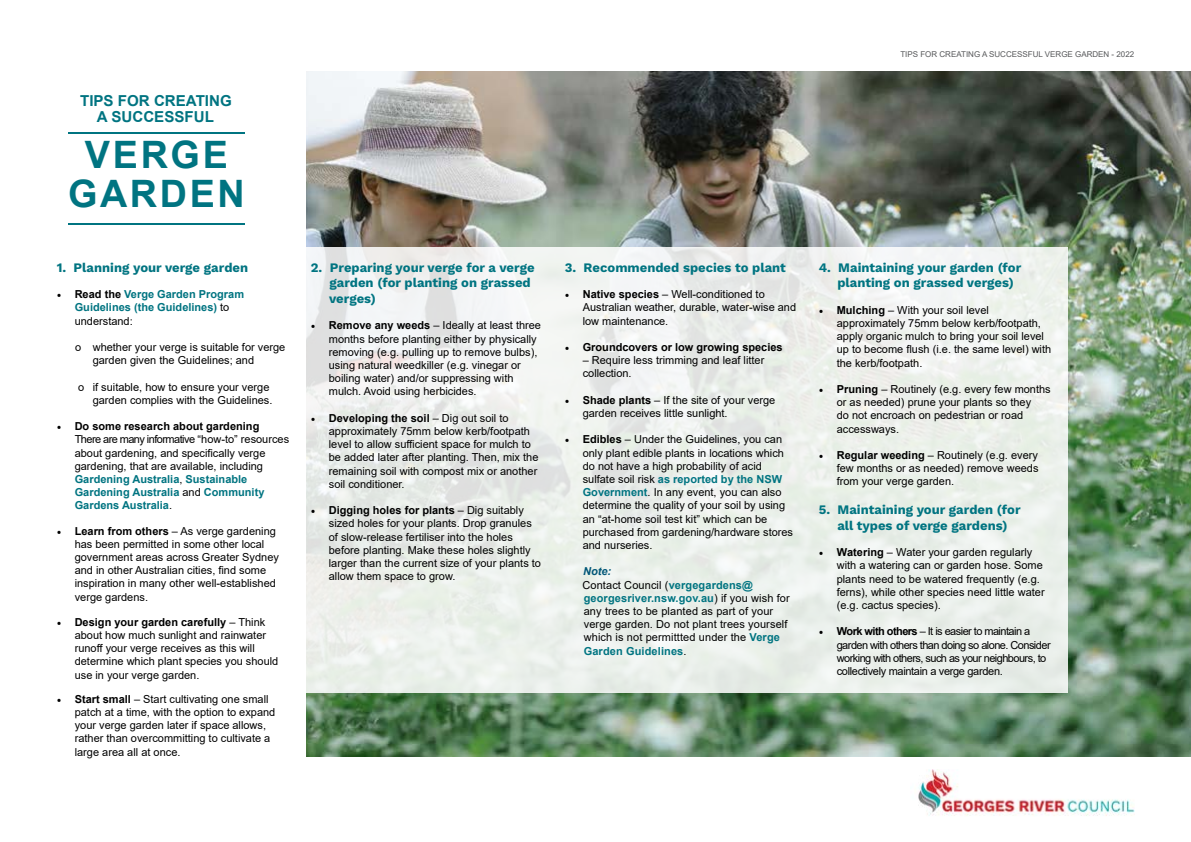
<style>
.page{position:relative;width:1191px;height:842px;background:#fff}
.page>*{position:absolute;margin:0;border:0;box-sizing:border-box;transform-origin:0 0}
.t1{font:700 37.8px/39px "Arial";letter-spacing:.07em;color:#007481;text-align:center}
.t2{font:700 15.1px/16.1px "Arial";color:#007481;text-align:center}
.t3{font:700 13px/15.6px "Work Sans";color:#007481}
.t4{font:11px/13.2px "Arial";color:#000}
.t5{font:11px/13.2px "Arial";letter-spacing:-.05em;color:#000}
.t6{font:700 11px/13.2px "Arial";color:#007481}
.t7{font:700 11px "Arial";color:#000}
.t8{font:8px "Arial";color:#58595b}
.s1{font-family:"Minion Pro";font-weight:400;font-size:12px;color:#000}
.s2{color:#000}
.s3{font-weight:400;color:#000}
.s4{font-family:"Minion Pro";font-size:12px}
.s5{font-weight:700}
.s6{font-weight:700;color:#007481}
.s7{font-family:"Minion Pro";font-weight:400;font-size:12px}
.s8{font-weight:700;font-style:italic;color:#005678}
</style>
<div class="page">
<hr style="left:68px;top:223px;width:177px;height:2px;background:#007481">
<hr style="left:68px;top:132px;width:177px;height:1px;background:#007481">
<img style="left:306px;top:72px;width:885px;height:685px">
<svg style="left:306px;top:248px;width:762px;height:445px;fill:#ecf0eb"></svg>
<img style="left:918px;top:769px;width:216px;height:47px">
<h2 class="t2" style="left:80px;top:93px;width:153px">TIPS FOR CREATING<br>A SUCCESSFUL</h2>
<h1 class="t1" style="left:68px;top:136px;width:178px">VERGE<br>GARDEN</h1>
<p class="t3" style="left:57px;top:260px;width:193px">1. Planning your verge garden</p>
<p class="t6" style="left:75px;top:288px;width:171px;text-indent:-18px"><span class="s1">•</span> <span class="s2">Read the</span> Verge Garden Program<br>Guidelines (the Guidelines) <span class="s3">to understand:</span></p>
<p class="t4" style="left:93px;top:340px;width:194px;text-indent:-18px">o whether your verge is suitable for verge garden given the Guidelines; and</p>
<p class="t4" style="left:78px;top:380px;width:196px;text-align:right">o if suitable, how to ensure your verge garden complies with the Guidelines.</p>
<p class="t4" style="left:75px;top:420px;width:216px;text-indent:-18px"><span class="s4">•</span> <span class="s5">Do some research about gardening<br></span>There are many informative “how-to” resources about gardening, and specifically verge gardening, that are available, including <span class="s6">Gardening Australia</span>, <span class="s6">Sustainable Gardening Australia</span> and <span class="s6">Community Gardens Australia</span>.</p>
<p class="t4" style="left:75px;top:524px;width:206px;text-indent:-18px"><span class="s4">•</span> <span class="s5">Learn from others</span> – As verge gardening has been permitted in some other local government areas across Greater Sydney and in other Australian cities, find some inspiration in many other well-established verge gardens.</p>
<p class="t4" style="left:75px;top:615px;width:205px;text-indent:-18px"><span class="s4">•</span> <span class="s5">Design your garden carefully</span> – Think about how much sunlight and rainwater runoff your verge receives as this will determine which plant species you should use in your verge garden.</p>
<p class="t4" style="left:75px;top:692px;width:202px;text-indent:-18px"><span class="s4">•</span> <span class="s5">Start small</span> – Start cultivating one small patch at a time, with the option to expand your verge garden later if space allows, rather than overcommitting to cultivate a large area all at once.</p>
<p class="t3" style="left:329px;top:260px;width:207px;text-indent:-18px">2. Preparing your verge for a verge garden (for planting on grassed verges)</p>
<p class="t4" style="left:329px;top:319px;width:214px;text-indent:-18px"><span class="s4">•</span> <span class="s5">Remove any weeds</span> – Ideally at least three months before planting either by physically removing (e.g. pulling up to remove bulbs), using natural weedkiller (e.g. vinegar or boiling water) and/or suppressing with mulch. Avoid using herbicides.</p>
<p class="t4" style="left:329px;top:411px;width:211px;text-indent:-18px"><span class="s4">•</span> <span class="s5">Developing the soil</span> – Dig out soil to approximately 75mm below kerb/footpath level to allow sufficient space for mulch to be added later after planting. Then, mix the remaining soil with compost mix or another soil conditioner.</p>
<p class="t4" style="left:329px;top:504px;width:214px;text-indent:-18px"><span class="s4">•</span> <span class="s5">Digging holes for plants</span> – Dig suitably sized holes for your plants. Drop granules of slow-release fertiliser into the holes before planting. Make these holes slightly larger than the current size of your plants to allow them space to grow.</p>
<p class="t8" style="left:900px;top:49px;width:235px">TIPS FOR CREATING A SUCCESSFUL VERGE GARDEN - 2022</p>
<p class="t3" style="left:565px;top:260px;width:223px">3. Recommended species to plant</p>
<p class="t4" style="left:583px;top:288px;width:215px;text-indent:-18px"><span class="s4">•</span> <span class="s5">Native species</span> – Well-conditioned to<br>Australian weather, durable, water-wise and low maintenance.</p>
<p class="t7" style="left:565px;top:339px;width:219px"><span class="s7">•</span> Groundcovers or low growing species</p>
<p class="t4" style="left:583px;top:354px;width:183px">– Require less trimming and leaf litter collection.</p>
<p class="t4" style="left:583px;top:393px;width:194px;text-indent:-18px"><span class="s4">•</span> <span class="s5">Shade plants</span> – If the site of your verge garden receives little sunlight.</p>
<p class="t4" style="left:583px;top:433px;width:212px;text-indent:-18px"><span class="s4">•</span> <span class="s5">Edibles</span> – Under the Guidelines, you can only plant edible plants in locations which do not have a high probability of acid sulfate soil risk <span class="s6">as reported by the NSW Government</span>. In any event, you can also determine the quality of your soil by using an “at-home soil test kit” which can be purchased from gardening/hardware stores and nurseries.</p>
<p class="t4" style="left:582px;top:565px;width:209px"><span class="s8">Note:<br></span>Contact Council (<span class="s6">vergegardens@ georgesriver.nsw.gov.au</span>) if you wish for any trees to be planted as part of your verge garden. Do not plant trees yourself which is not permittted under the <span class="s6">Verge<br>Garden Guidelines</span>.</p>
<p class="t3" style="left:837px;top:260px;width:185px;text-indent:-19px">4. Maintaining your garden (for planting on grassed verges)</p>
<p class="t4" style="left:836px;top:303px;width:216px;text-indent:-18px"><span class="s4">•</span> <span class="s5">Mulching</span> – With your soil level approximately 75mm below kerb/footpath, apply organic mulch to bring your soil level up to become flush (i.e. the same level) with the kerb/footpath.</p>
<p class="t4" style="left:836px;top:382px;width:215px;text-indent:-18px"><span class="s4">•</span> <span class="s5">Pruning</span> – Routinely (e.g. every few months or as needed) prune your plants so they<br>do not encroach on pedestrian or road accessways.</p>
<p class="t4" style="left:836px;top:448px;width:203px;text-align:justify;text-indent:-18px"><span class="s4">•</span> <span class="s5">Regular weeding</span> – Routinely (e.g. every few months or as needed) remove weeds from your verge garden.</p>
<p class="t3" style="left:818px;top:503px;width:203px;text-align:center">5. Maintaining your garden (for all types of verge gardens)</p>
<p class="t4" style="left:836px;top:546px;width:209px;text-indent:-18px"><span class="s4">•</span> <span class="s5">Watering</span> – Water your garden regularly with a watering can or garden hose. Some plants need to be watered frequently (e.g. ferns), while other species need little water (e.g. cactus species).</p>
<p class="t5" style="left:836px;top:625px;width:215px;text-indent:-18px"><span class="s4">•</span> <span class="s5">Work with others</span> – It is easier to maintain a garden with others than doing so alone. Consider working with others, such as your neighbours, to collectively maintain a verge garden.</p>
</div>
